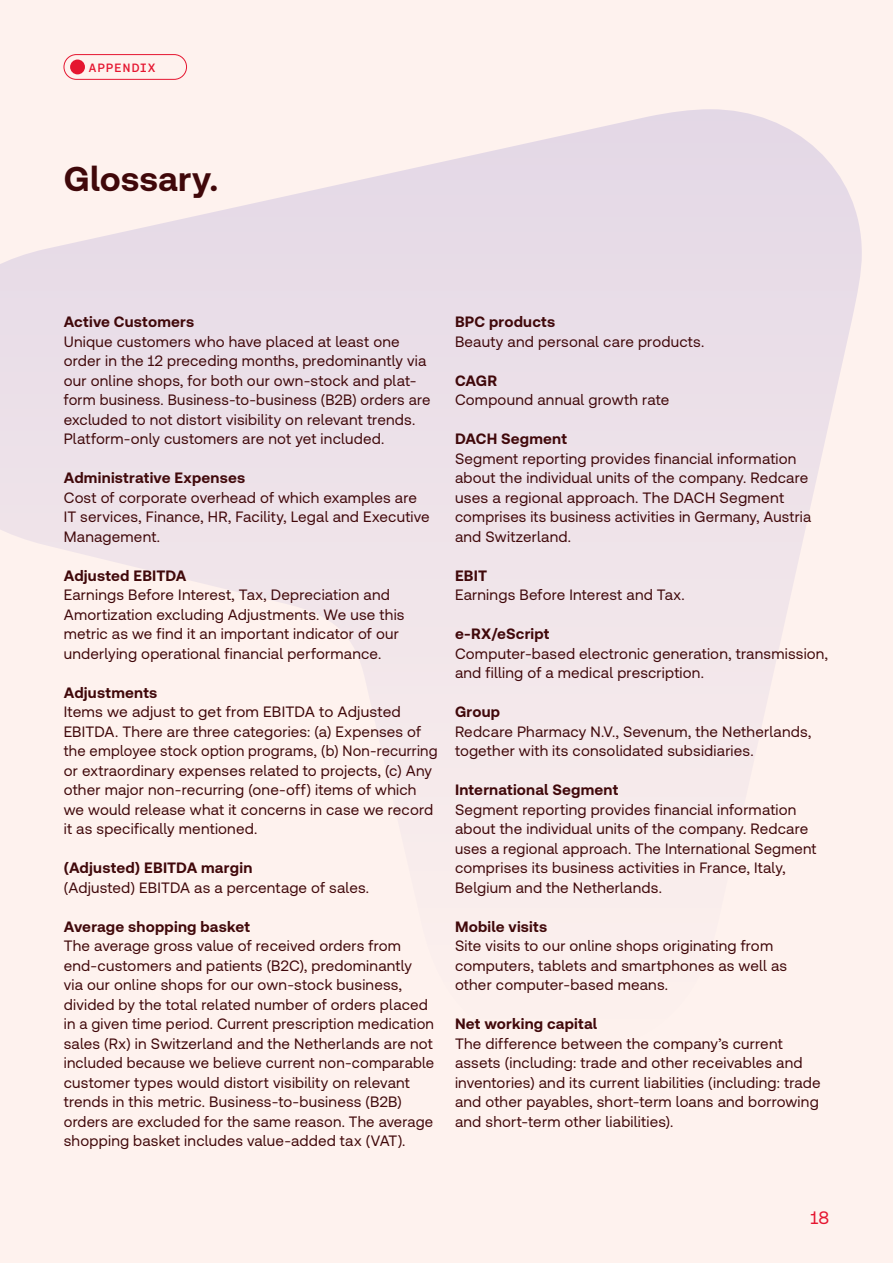
<style>
.page{position:relative;width:893px;height:1263px;background:#fef2ee}
.page>*{position:absolute;margin:0;border:0;box-sizing:border-box;transform-origin:0 0}
.t1{font:700 34.5px "Redcare Accessible";letter-spacing:.005em;color:#40080a}
.t2{font:18px "Redcare Accessible";color:#e51630}
.t3{font:15px/19.5px "Redcare Accessible";letter-spacing:.015em;color:#40080a}
.t4{font:700 15px "Redcare Accessible";letter-spacing:.015em;color:#40080a}
.t5{font:12px "Redcare Accessible Mono";letter-spacing:.005em;color:#e51630}
</style>
<div class="page">
<div style="left:70px;top:60px;width:15px;height:14px;background:#e51630;border-radius:50%"></div>
<div style="left:64px;top:54px;width:123px;height:26px;border:1px solid #e51630;border-radius:12px"></div>
<svg style="left:0;top:109px;width:862px;height:585px;fill:#ede2e9"></svg>
<p class="t5" style="left:89px;top:61px;width:69px">APPENDIX</p>
<h1 class="t1" style="left:64px;top:159px;width:156px">Glossary.</h1>
<p class="t4" style="left:64px;top:313px;width:132px">Active Customers</p>
<p class="t3" style="left:64px;top:332px;width:368px">Unique customers who have placed at least one order in the 12 preceding months, predominantly via our online shops, for both our own-stock and plat&shy;form business. Business-to-business (B2B) orders are excluded to not distort visibility on relevant trends.<br>Platform-only customers are not yet included.</p>
<p class="t4" style="left:64px;top:469px;width:183px">Administrative Expenses</p>
<p class="t3" style="left:64px;top:488px;width:368px">Cost of corporate overhead of which examples are<br>IT services, Finance, HR, Facility, Legal and Executive<br>Management.</p>
<p class="t4" style="left:64px;top:567px;width:124px">Adjusted EBITDA</p>
<p class="t3" style="left:64px;top:585px;width:342px">Earnings Before Interest, Tax, Depreciation and Amortization excluding Adjustments. We use this metric as we find it an important indicator of our underlying operational financial performance.</p>
<p class="t4" style="left:64px;top:684px;width:95px">Adjustments</p>
<p class="t3" style="left:64px;top:702px;width:375px">Items we adjust to get from EBITDA to Adjusted EBITDA. There are three categories: (a) Expenses of the employee stock option programs, (b) Non-recurring or extraordinary expenses related to projects, (c) Any other major non-recurring (one-off) items of which we would release what it concerns in case we record it as specifically mentioned.</p>
<p class="t4" style="left:64px;top:859px;width:190px">(Adjusted) EBITDA margin</p>
<p class="t3" style="left:64px;top:878px;width:307px">(Adjusted) EBITDA as a percentage of sales.</p>
<p class="t4" style="left:64px;top:918px;width:188px">Average shopping basket</p>
<p class="t3" style="left:64px;top:936px;width:372px">The average gross value of received orders from end-customers and patients (B2C), predominantly via our online shops for our own-stock business, divided by the total related number of orders placed in a given time period. Current prescription medication sales (Rx) in Switzerland and the Netherlands are not included because we believe current non-comparable customer types would distort visibility on relevant trends in this metric. Business-to-business (B2B) orders are excluded for the same reason. The average shopping basket includes value-added tax (VAT).</p>
<p class="t4" style="left:455px;top:313px;width:102px">BPC products</p>
<p class="t3" style="left:455px;top:332px;width:251px">Beauty and personal care products.</p>
<p class="t4" style="left:455px;top:372px;width:44px">CAGR</p>
<p class="t3" style="left:455px;top:390px;width:216px">Compound annual growth rate</p>
<p class="t4" style="left:455px;top:430px;width:114px">DACH Segment</p>
<p class="t3" style="left:455px;top:449px;width:358px">Segment reporting provides financial information about the individual units of the company. Redcare uses a regional approach. The DACH Segment comprises its business activities in Germany, Austria and Switzerland.</p>
<p class="t4" style="left:455px;top:567px;width:34px">EBIT</p>
<p class="t3" style="left:455px;top:585px;width:231px">Earnings Before Interest and Tax.</p>
<p class="t4" style="left:455px;top:625px;width:96px">e-RX/eScript</p>
<p class="t3" style="left:455px;top:644px;width:375px">Computer-based electronic generation, transmission, and filling of a medical prescription.</p>
<p class="t4" style="left:455px;top:703px;width:47px">Group</p>
<p class="t3" style="left:455px;top:722px;width:358px">Redcare Pharmacy N.V., Sevenum, the Netherlands, together with its consolidated subsidiaries.</p>
<p class="t4" style="left:455px;top:781px;width:165px">International Segment</p>
<p class="t3" style="left:455px;top:800px;width:363px">Segment reporting provides financial information about the individual units of the company. Redcare uses a regional approach. The International Segment comprises its business activities in France, Italy, Belgium and the Netherlands.</p>
<p class="t4" style="left:455px;top:918px;width:94px">Mobile visits</p>
<p class="t3" style="left:455px;top:936px;width:334px">Site visits to our online shops originating from computers, tablets and smartphones as well as other computer-based means.</p>
<p class="t4" style="left:455px;top:1015px;width:144px">Net working capital</p>
<p class="t3" style="left:455px;top:1034px;width:367px">The difference between the company’s current assets (including: trade and other receivables and inventories) and its current liabilities (including: trade and other payables, short-term loans and borrowing and short-term other liabilities).</p>
<p class="t2" style="left:810px;top:1208px;width:20px">18</p>
</div>
